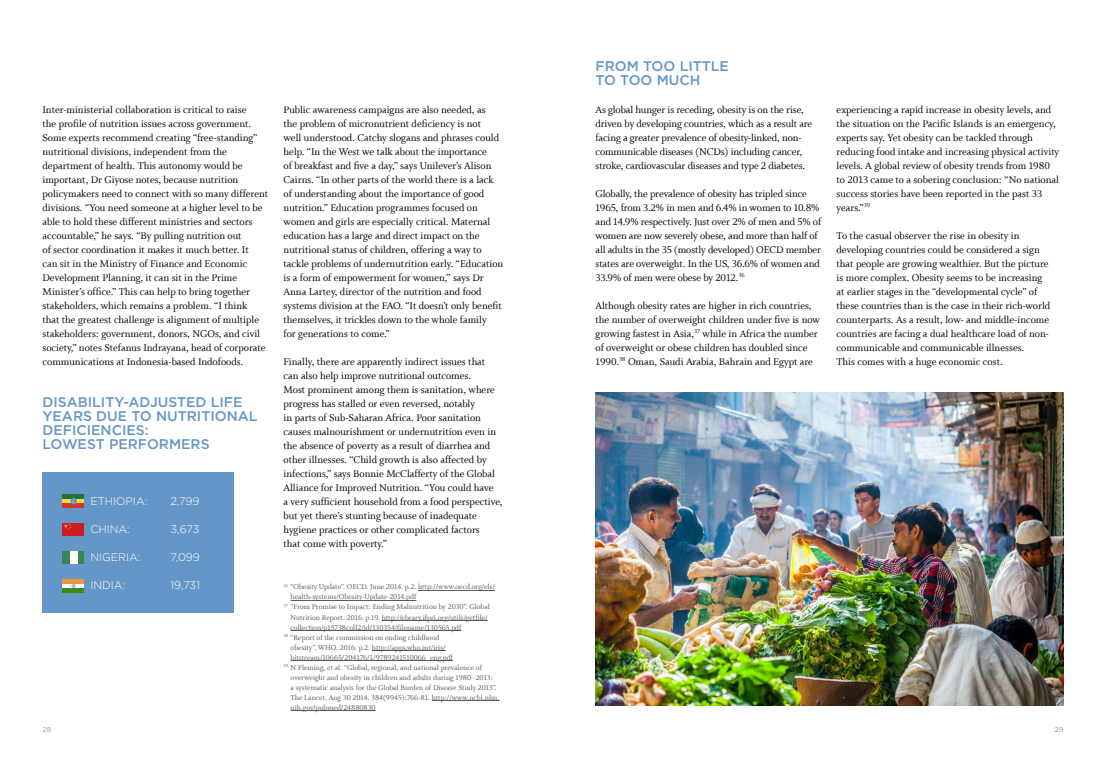
<style>
.page{position:relative;width:1106px;height:766px;background:#fff}
.page>*{position:absolute;margin:0;border:0;box-sizing:border-box;transform-origin:0 0}
.t1{font:500 14px/14px "Gotham";color:#6496c8}
.t2{font:11px/14px "Whitman Roman LF";color:#000}
.t3{font:300 11px "Gotham";color:#fff}
.t4{font:8px "Whitman Roman LF";color:#58595b}
.t5{font:300 7px "Gotham";color:#6d6e71}
</style>
<div class="page">
<img style="left:595px;top:393px;width:468px;height:312px">
<hr style="left:418px;top:590px;width:77px;height:1px;background:#58595b">
<hr style="left:290px;top:600px;width:126px;height:1px;background:#58595b">
<hr style="left:382px;top:620px;width:106px;height:1px;background:#58595b">
<hr style="left:290px;top:630px;width:171px;height:1px;background:#58595b">
<hr style="left:372px;top:650px;width:74px;height:1px;background:#58595b">
<hr style="left:290px;top:660px;width:163px;height:1px;background:#58595b">
<hr style="left:432px;top:700px;width:67px;height:1px;background:#58595b">
<hr style="left:290px;top:710px;width:85px;height:1px;background:#58595b">
<div style="left:43px;top:472px;width:191px;height:140px;background:#6496c8"></div>
<svg style="left:63px;top:583px;width:21px;height:5px"></svg>
<hr style="left:63px;top:579px;width:21px;height:4px;background:#f0943d">
<hr style="left:63px;top:588px;width:21px;height:4px;background:#3b8a17">
<div style="left:63px;top:551px;width:21px;height:12px;background:#388752"></div>
<div style="left:70px;top:551px;width:7px;height:12px;background:#fff"></div>
<div style="left:63px;top:523px;width:21px;height:12px;background:#cc1c24"></div>
<svg style="left:64px;top:524px;width:7px;height:5px"></svg>
<div style="left:63px;top:494px;width:21px;height:13px;background:#d13633"></div>
<svg style="left:63px;top:498px;width:21px;height:5px"></svg>
<hr style="left:63px;top:494px;width:21px;height:4px;background:#2e6b40">
<svg style="left:71px;top:498px;width:5px;height:5px"></svg>
<p class="t2" style="left:43px;top:102px;width:227px">Inter-ministerial collaboration is critical to raise<br>the profile of nutrition issues across government.<br>Some experts recommend creating “free-standing” nutritional divisions, independent from the department of health. This autonomy would be important, Dr Giyose notes, because nutrition policymakers need to connect with so many different divisions. “You need someone at a higher level to be able to hold these different ministries and sectors accountable,” he says. “By pulling nutrition out<br>of sector coordination it makes it much better. It<br>can sit in the Ministry of Finance and Economic Development Planning, it can sit in the Prime Minister’s office.” This can help to bring together stakeholders, which remains a problem. “I think<br>that the greatest challenge is alignment of multiple stakeholders: government, donors, NGOs, and civil society,” notes Stefanus Indrayana, head of corporate communications at Indonesia-based Indofoods.</p>
<p class="t1" style="left:43px;top:394px;width:216px">DISABILITY-ADJUSTED LIFE<br>YEARS DUE TO NUTRITIONAL<br>DEFICIENCIES:<br>LOWEST PERFORMERS</p>
<p class="t3" style="left:90px;top:495px;width:58px">ETHIOPIA:</p>
<p class="t3" style="left:170px;top:495px;width:31px">2,799</p>
<p class="t3" style="left:90px;top:523px;width:41px">CHINA:</p>
<p class="t3" style="left:170px;top:523px;width:30px">3,673</p>
<p class="t3" style="left:90px;top:551px;width:51px">NIGERIA:</p>
<p class="t3" style="left:170px;top:551px;width:31px">7,099</p>
<p class="t3" style="left:90px;top:579px;width:36px">INDIA:</p>
<p class="t3" style="left:170px;top:579px;width:31px">19,731</p>
<p class="t2" style="left:283px;top:102px;width:221px">Public awareness campaigns are also needed, as<br>the problem of micronutrient deficiency is not<br>well understood. Catchy slogans and phrases could help. “In the West we talk about the importance<br>of breakfast and five a day,” says Unilever’s Alison Cairns. “In other parts of the world there is a lack of understanding about the importance of good nutrition.” Education programmes focused on women and girls are especially critical. Maternal education has a large and direct impact on the nutritional status of children, offering a way to tackle problems of undernutrition early. “Education is a form of empowerment for women,” says Dr Anna Lartey, director of the nutrition and food systems division at the FAO. “It doesn’t only benefit themselves, it trickles down to the whole family<br>for generations to come.”</p>
<p class="t2" style="left:283px;top:354px;width:220px">Finally, there are apparently indirect issues that can also help improve nutritional outcomes.<br>Most prominent among them is sanitation, where progress has stalled or even reversed, notably<br>in parts of Sub-Saharan Africa. Poor sanitation causes malnourishment or undernutrition even in the absence of poverty as a result of diarrhea and other illnesses. “Child growth is also affected by infections,” says Bonnie McClafferty of the Global Alliance for Improved Nutrition. “You could have<br>a very sufficient household from a food perspective, but yet there’s stunting because of inadequate hygiene practices or other complicated factors<br>that come with poverty.”</p>
<p class="t4" style="left:283px;top:582px;width:213px"><sup>36</sup> “Obesity Update”. OECD. June 2014. p.2. http://www.oecd.org/els/</p>
<p class="t4" style="left:290px;top:592px;width:127px">health-systems/Obesity-Update-2014.pdf</p>
<p class="t4" style="left:283px;top:602px;width:208px"><sup>37</sup> “From Promise to Impact: Ending Malnutrition by 2030”. Global</p>
<p class="t4" style="left:290px;top:612px;width:199px">Nutrition Report. 2016. p.19. http://ebrary.ifpri.org/utils/getfile/</p>
<p class="t4" style="left:290px;top:622px;width:172px">collection/p15738coll2/id/130354/filename/130565.pdf</p>
<p class="t4" style="left:283px;top:632px;width:157px"><sup>38</sup> “Report of the commission on ending childhood</p>
<p class="t4" style="left:290px;top:642px;width:157px">obesity”. WHO. 2016. p.2. http://apps.who.int/iris/</p>
<p class="t4" style="left:290px;top:652px;width:164px">bitstream/10665/204176/1/9789241510066_eng.pdf</p>
<p class="t4" style="left:283px;top:662px;width:200px"><sup>39</sup> N Fleming, et al. “Global, regional, and national prevalence of</p>
<p class="t4" style="left:290px;top:672px;width:204px">overweight and obesity in children and adults during 1980–2013:</p>
<p class="t4" style="left:290px;top:682px;width:208px">a systematic analysis for the Global Burden of Disease Study 2013”.</p>
<p class="t4" style="left:290px;top:692px;width:210px">The Lancet. Aug 30 2014. 384(9945):766-81. http://www.ncbi.nlm.</p>
<p class="t4" style="left:290px;top:702px;width:87px">nih.gov/pubmed/24880830</p>
<p class="t1" style="left:595px;top:58px;width:135px">FROM TOO LITTLE<br>TO TOO MUCH</p>
<p class="t2" style="left:595px;top:102px;width:218px">As global hunger is receding, obesity is on the rise, driven by developing countries, which as a result are facing a greater prevalence of obesity-linked, non&shy;communicable diseases (NCDs) including cancer, stroke, cardiovascular diseases and type 2 diabetes.</p>
<p class="t2" style="left:595px;top:186px;width:227px">Globally, the prevalence of obesity has tripled since 1965, from 3.2% in men and 6.4% in women to 10.8% and 14.9% respectively. Just over 2% of men and 5% of women are now severely obese, and more than half of all adults in the 35 (mostly developed) OECD member states are overweight. In the US, 36.6% of women and 33.9% of men were obese by 2012.<sup>36</sup></p>
<p class="t2" style="left:595px;top:298px;width:226px">Although obesity rates are higher in rich countries, the number of overweight children under five is now growing fastest in Asia,<sup>37</sup> while in Africa the number of overweight or obese children has doubled since 1990.<sup>38</sup> Oman, Saudi Arabia, Bahrain and Egypt are</p>
<p class="t2" style="left:836px;top:102px;width:224px">experiencing a rapid increase in obesity levels, and the situation on the Pacific Islands is an emergency, experts say. Yet obesity can be tackled through reducing food intake and increasing physical activity levels. A global review of obesity trends from 1980 to 2013 came to a sobering conclusion: “No national success stories have been reported in the past 33 years.”<sup>39</sup></p>
<p class="t2" style="left:836px;top:228px;width:215px">To the casual observer the rise in obesity in developing countries could be considered a sign that people are growing wealthier. But the picture is more complex. Obesity seems to be increasing at earlier stages in the “developmental cycle” of these countries than is the case in their rich-world counterparts. As a result, low- and middle-income countries are facing a dual healthcare load of non&shy;communicable and communicable illnesses.<br>This comes with a huge economic cost.</p>
<p class="t5" style="left:43px;top:725px;width:10px">28</p>
<p class="t5" style="left:1054px;top:725px;width:10px">29</p>
</div>
